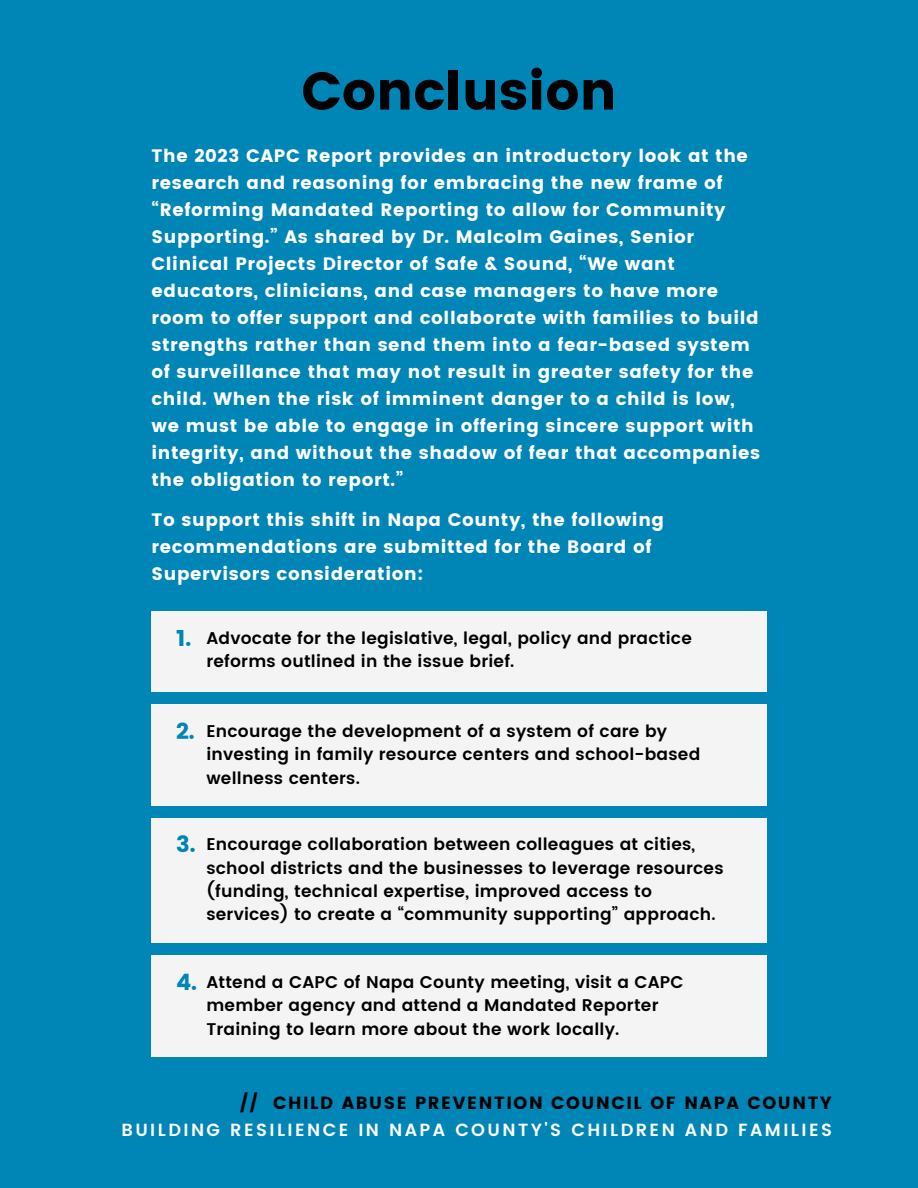
<style>
.page{position:relative;width:918px;height:1188px;background:#0085b7}
.page>*{position:absolute;margin:0;border:0;box-sizing:border-box;transform-origin:0 0}
.t1{font:52.8px "Poppins";color:#000}
.t2{font:18px/27px "Poppins";letter-spacing:.035em;color:#fff}
.t3{font:600 17.55px "Poppins";letter-spacing:.135em;color:#fff}
.t4{font:17.55px "Poppins";letter-spacing:.09em;color:#000}
.t5{font:600 16.95px/23.2px "Poppins";letter-spacing:.015em;color:#000}
.s1{font-weight:400;font-size:22.5px;color:#0085b7}
</style>
<div class="page">
<div style="left:152px;top:611px;width:615px;height:81px;background:#f4f4f4"></div>
<div style="left:152px;top:704px;width:615px;height:102px;background:#f4f4f4"></div>
<div style="left:152px;top:818px;width:615px;height:125px;background:#f4f4f4"></div>
<div style="left:152px;top:955px;width:615px;height:102px;background:#f4f4f4"></div>
<h1 class="t1" style="left:301px;top:60px;width:317px">Conclusion</h1>
<p class="t2" style="left:152px;top:142px;width:610px">The 2023 CAPC Report provides an introductory look at the research and reasoning for embracing the new frame of “Reforming Mandated Reporting to allow for Community Supporting.” As shared by Dr. Malcolm Gaines, Senior Clinical Projects Director of Safe &amp; Sound, “We want educators, clinicians, and case managers to have more room to offer support and collaborate with families to build strengths rather than send them into a fear-based system of surveillance that may not result in greater safety for the child. When the risk of imminent danger to a child is low, we must be able to engage in offering sincere support with integrity, and without the shadow of fear that accompanies the obligation to report.”</p>
<p class="t2" style="left:152px;top:506px;width:514px">To support this shift in Napa County, the following recommendations are submitted for the Board of<br>Supervisors consideration:</p>
<p class="t5" style="left:206px;top:627px;width:487px;text-indent:-30px"><span class="s1">1.</span> Advocate for the legislative, legal, policy and practice reforms outlined in the issue brief.</p>
<p class="t5" style="left:206px;top:720px;width:495px;text-indent:-30px"><span class="s1">2.</span> Encourage the development of a system of care by investing in family resource centers and school-based wellness centers.</p>
<p class="t5" style="left:206px;top:833px;width:519px;text-indent:-30px"><span class="s1">3.</span> Encourage collaboration between colleagues at cities, school districts and the businesses to leverage resources (funding, technical expertise, improved access to services) to create a “community supporting” approach.</p>
<p class="t5" style="left:206px;top:971px;width:479px;text-indent:-30px"><span class="s1">4.</span> Attend a CAPC of Napa County meeting, visit a CAPC member agency and attend a Mandated Reporter<br>Training to learn more about the work locally.</p>
<p class="t4" style="left:240px;top:1092px;width:593px">// CHILD ABUSE PREVENTION COUNCIL OF NAPA COUNTY</p>
<p class="t3" style="left:122px;top:1120px;width:712px">BUILDING RESILIENCE IN NAPA COUNTY'S CHILDREN AND FAMILIES</p>
</div>
